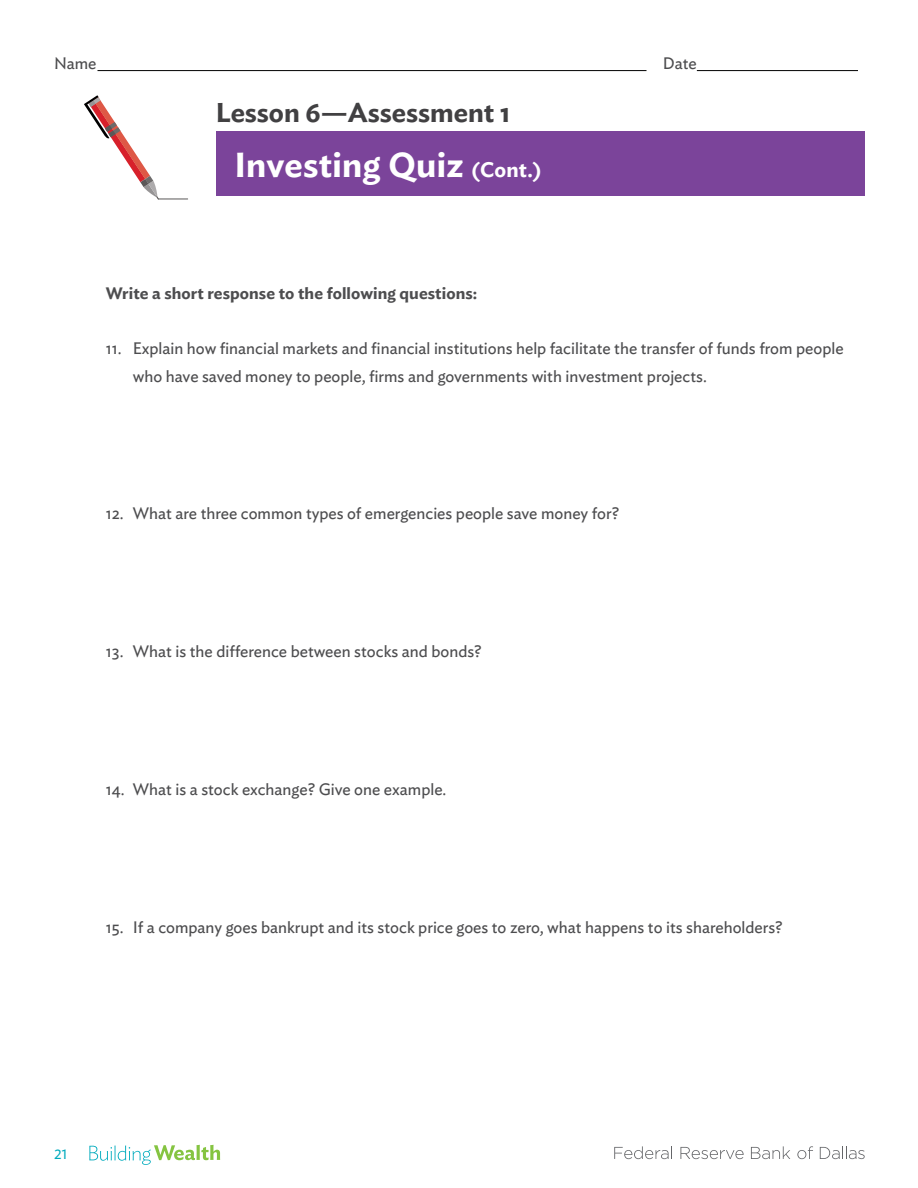
<style>
.page{position:relative;width:918px;height:1188px;background:#fff}
.page>*{position:absolute;margin:0;border:0;box-sizing:border-box;transform-origin:0 0}
.t1{font:600 34.5px "Ideal Sans";letter-spacing:.01em;color:#fff}
.t2{font:600 27px "Ideal Sans";color:#414042}
.t3{font:16.5px/27.8px "Ideal Sans";color:#4d4d4f}
.t4{font:600 16.5px "Ideal Sans";letter-spacing:.005em;color:#4d4d4f}
.t5{font:13.65px "Ideal Sans";color:#00abbd}
.s1{font-size:21px}
</style>
<div class="page">
<div style="left:216px;top:131px;width:649px;height:64px;background:#7b449a"></div>
<svg style="left:84px;top:95px;width:76px;height:105px"></svg>
<hr style="left:158px;top:199px;width:30px;height:1px;background:#5a5757">
<hr style="left:98px;top:70px;width:548px;height:1px;background:#000">
<hr style="left:697px;top:70px;width:161px;height:1px;background:#000">
<svg style="left:89px;top:1145px;width:131px;height:20px"></svg>
<svg style="left:614px;top:1146px;width:58px;height:13px"></svg>
<svg style="left:680px;top:1147px;width:64px;height:12px"></svg>
<svg style="left:751px;top:1146px;width:39px;height:13px"></svg>
<svg style="left:797px;top:1146px;width:16px;height:13px"></svg>
<svg style="left:820px;top:1146px;width:45px;height:13px"></svg>
<p class="t3" style="left:54px;top:48px;width:44px">Name</p>
<p class="t3" style="left:663px;top:48px;width:35px">Date</p>
<h2 class="t2" style="left:216px;top:91px;width:296px">Lesson 6—Assessment 1</h2>
<h1 class="t1" style="left:235px;top:138px;width:309px">Investing Quiz <span class="s1">(Cont.)</span></h1>
<p class="t4" style="left:106px;top:281px;width:373px">Write a short response to the following questions:</p>
<p class="t3" style="left:133px;top:333px;width:712px;text-indent:-27px">11. Explain how financial markets and financial institutions help facilitate the transfer of funds from people who have saved money to people, firms and governments with investment projects.</p>
<p class="t3" style="left:106px;top:499px;width:515px">12. What are three common types of emergencies people save money for?</p>
<p class="t3" style="left:106px;top:636px;width:377px">13. What is the difference between stocks and bonds?</p>
<p class="t3" style="left:106px;top:774px;width:342px">14. What is a stock exchange? Give one example.</p>
<p class="t3" style="left:106px;top:912px;width:678px">15. If a company goes bankrupt and its stock price goes to zero, what happens to its shareholders?</p>
<p class="t5" style="left:54px;top:1144px;width:15px">21</p>
</div>
